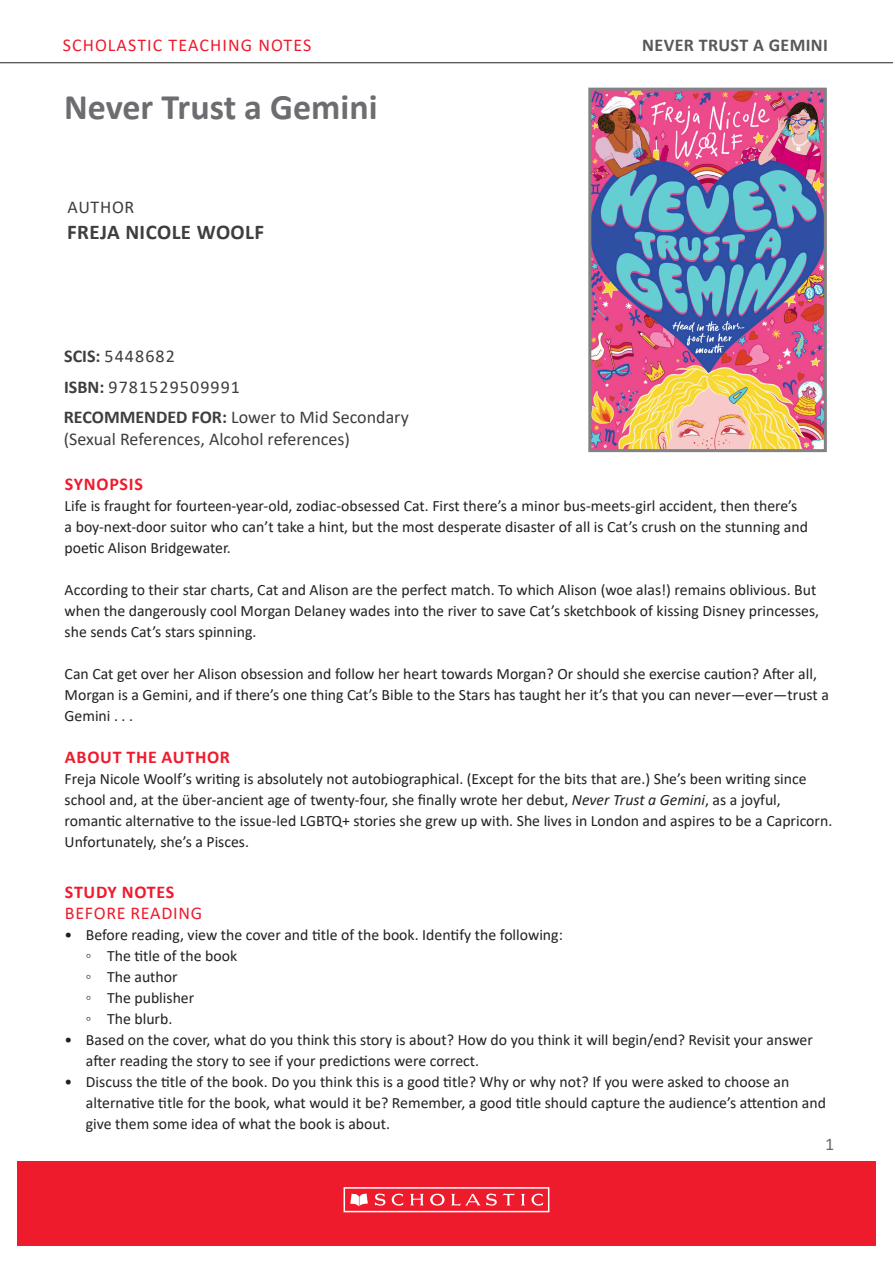
<style>
.page{position:relative;width:893px;height:1263px;background:#fff}
.page>*{position:absolute;margin:0;border:0;box-sizing:border-box;transform-origin:0 0}
.t1{font:700 36px "Calibri";color:#6c6d70}
.t2{font:700 21px "Calibri";letter-spacing:.02em;color:#3e3e3f}
.t3{font:18px "Calibri";color:#3e3e3f}
.SUB_HEAD_2{font:18px "Calibri";letter-spacing:.055em;color:#ee1b2d}
.t4{font:18px "Calibri";letter-spacing:.06em;color:#3e3e3f}
.SUB_HEAD_1{font:700 18px "Calibri";letter-spacing:.04em;color:#ee1b2d}
.t5{font:700 18px "Calibri";letter-spacing:.02em;color:#57585a}
.Body_Copy__no_space{font:700 18px "Calibri";letter-spacing:.04em;color:#ee1b2d}
.t6{font:18px "Calibri";color:#6c6d70}
.Body_Copy__Para_spac{font:15.75px/21px "Calibri";color:#231f20}
.Body_Copy__no_space-2{font:15.75px/21px "Calibri";color:#231f20}
.s1{font-weight:700}
.s2{font-style:italic}
</style>
<div class="page">
<hr style="left:0;top:62px;width:893px;height:1px;background:#231f20">
<div style="left:17px;top:1161px;width:859px;height:85px;background:#ee1b2d"></div>
<div style="left:344px;top:1187px;width:205px;height:25px;border:2px solid #fff"></div>
<svg style="left:350px;top:1193px;width:18px;height:13px"></svg>
<svg style="left:375px;top:1193px;width:28px;height:13px"></svg>
<svg style="left:410px;top:1194px;width:14px;height:11px"></svg>
<svg style="left:521px;top:1194px;width:4px;height:11px"></svg>
<svg style="left:531px;top:1193px;width:12px;height:13px"></svg>
<svg style="left:430px;top:1194px;width:15px;height:11px"></svg>
<svg style="left:451px;top:1193px;width:64px;height:13px"></svg>
<img style="left:592px;top:92px;width:231px;height:356px">
<div style="left:588px;top:88px;width:239px;height:364px;border:3px solid #808285"></div>
<p class="SUB_HEAD_2" style="left:63px;top:32px;width:250px">SCHOLASTIC TEACHING NOTES</p>
<p class="t5" style="left:642px;top:32px;width:187px">NEVER TRUST A GEMINI</p>
<p class="t1" style="left:64px;top:82px;width:315px">Never Trust a Gemini</p>
<p class="t3" style="left:68px;top:195px;width:68px">AUTHOR</p>
<p class="t2" style="left:67px;top:217px;width:198px">FREJA NICOLE WOOLF</p>
<p class="t4" style="left:64px;top:344px;width:112px"><span class="s1">SCIS:</span> 5448682</p>
<p class="t4" style="left:64px;top:374px;width:177px"><span class="s1">ISBN:</span> 9781529509991</p>
<p class="t3" style="left:64px;top:404px;width:347px"><span class="s1">RECOMMENDED FOR:</span> Lower to Mid Secondary</p>
<p class="t3" style="left:64px;top:426px;width:288px">(Sexual References, Alcohol references)</p>
<p class="SUB_HEAD_1" style="left:65px;top:471px;width:79px">SYNOPSIS</p>
<p class="Body_Copy__no_space-2" style="left:65px;top:495px;width:745px">Life is fraught for fourteen-year-old, zodiac-obsessed Cat. First there’s a minor bus-meets-girl accident, then there’s a boy-next-door suitor who can’t take a hint, but the most desperate disaster of all is Cat’s crush on the stunning and poetic Alison Bridgewater.</p>
<p class="Body_Copy__no_space-2" style="left:65px;top:579px;width:756px">According to their star charts, Cat and Alison are the perfect match. To which Alison (woe alas!) remains oblivious. But when the dangerously cool Morgan Delaney wades into the river to save Cat’s sketchbook of kissing Disney princesses, she sends Cat’s stars spinning.</p>
<p class="Body_Copy__no_space-2" style="left:65px;top:663px;width:766px">Can Cat get over her Alison obsession and follow her heart towards Morgan? Or should she exercise caution? After all,<br>Morgan is a Gemini, and if there’s one thing Cat’s Bible to the Stars has taught her it’s that you can never—ever—trust a<br>Gemini . . .</p>
<p class="Body_Copy__no_space" style="left:65px;top:744px;width:167px">ABOUT THE AUTHOR</p>
<p class="Body_Copy__Para_spac" style="left:65px;top:768px;width:769px">Freja Nicole Woolf’s writing is absolutely not autobiographical. (Except for the bits that are.) She’s been writing since school and, at the über-ancient age of twenty-four, she finally wrote her debut, <span class="s2">Never Trust a Gemini</span>, as a joyful, romantic alternative to the issue-led LGBTQ+ stories she grew up with. She lives in London and aspires to be a Capricorn.<br>Unfortunately, she’s a Pisces.</p>
<p class="SUB_HEAD_1" style="left:65px;top:879px;width:111px">STUDY NOTES</p>
<p class="SUB_HEAD_2" style="left:65px;top:900px;width:139px">BEFORE READING</p>
<p class="Body_Copy__Para_spac" style="left:65px;top:923px;width:500px">• Before reading, view the cover and title of the book. Identify the following:</p>
<p class="Body_Copy__Para_spac" style="left:86px;top:944px;width:153px">◦ The title of the book</p>
<p class="Body_Copy__Para_spac" style="left:86px;top:965px;width:93px">◦ The author</p>
<p class="Body_Copy__Para_spac" style="left:86px;top:986px;width:110px">◦ The publisher</p>
<p class="Body_Copy__Para_spac" style="left:86px;top:1007px;width:88px">◦ The blurb.</p>
<p class="Body_Copy__Para_spac" style="left:86px;top:1028px;width:728px;text-indent:-21px">• Based on the cover, what do you think this story is about? How do you think it will begin/end? Revisit your answer after reading the story to see if your predictions were correct.</p>
<p class="Body_Copy__Para_spac" style="left:86px;top:1070px;width:741px;text-indent:-21px">• Discuss the title of the book. Do you think this is a good title? Why or why not? If you were asked to choose an alternative title for the book, what would it be? Remember, a good title should capture the audience’s attention and give them some idea of what the book is about.</p>
<p class="t6" style="left:825px;top:1131px;width:11px">1</p>
</div>
